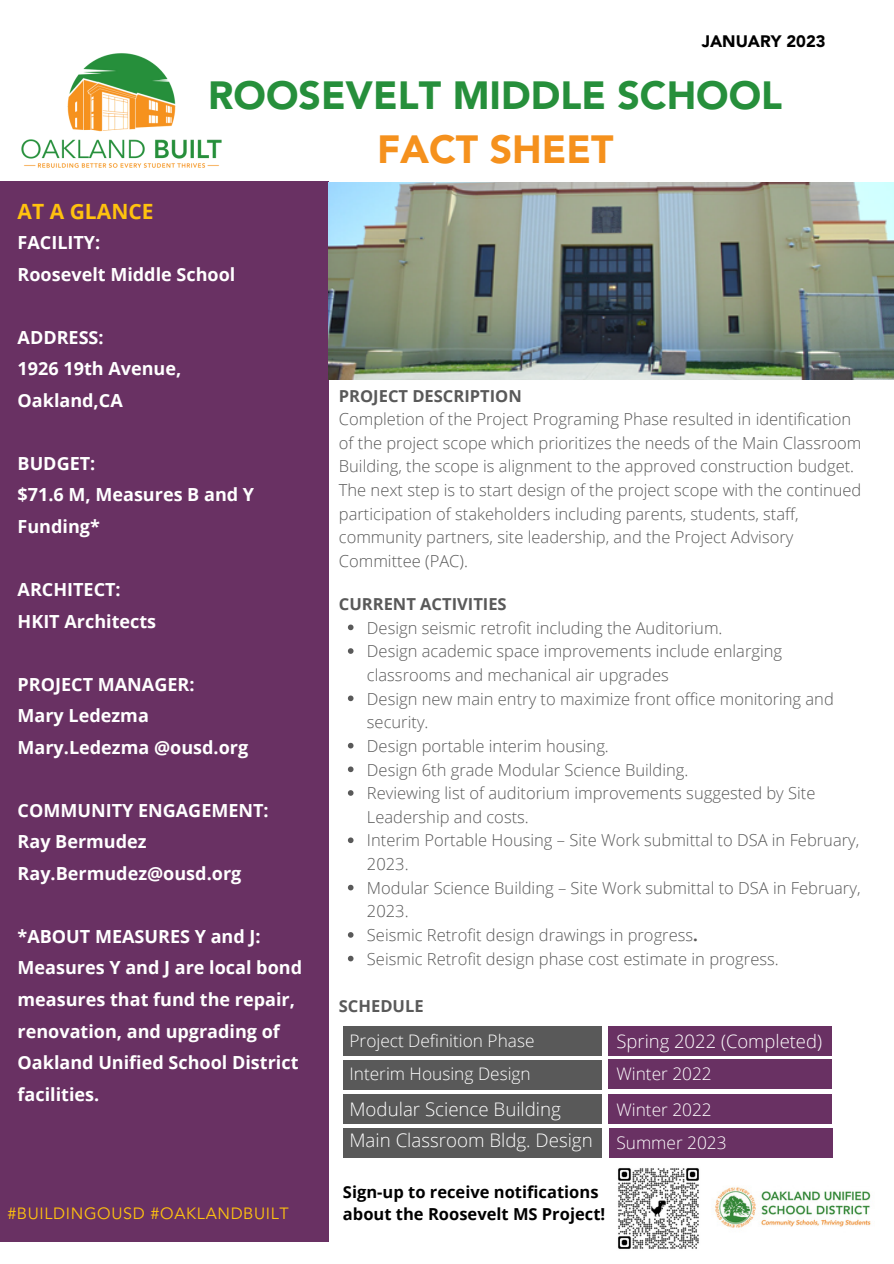
<style>
.page{position:relative;width:894px;height:1264px;background:#fff}
.page>*{position:absolute;margin:0;border:0;box-sizing:border-box;transform-origin:0 0}
.t1{font:900 39px "Avenir LT Std";color:#268f3b}
.t2{font:900 39px "Avenir LT Std";color:#f5911d}
.t3{font:700 21px "Open Sans";color:#ffc20e}
.t4{font:300 18.75px "Open Sans";color:#fff}
.t5{font:300 18.45px "Open Sans";color:#fff}
.t6{font:700 18px/31.5px "Open Sans";color:#fff}
.t7{font:300 17.25px "Open Sans";color:#fff}
.t8{font:300 16.5px/23.7px "Open Sans";color:#595959}
.t9{font:700 16.5px/22.5px "Open Sans";color:#000}
.t10{font:700 16.5px "Open Sans";color:#595959}
.t11{font:900 16.5px "Avenir LT Std";color:#000}
.t12{font:16.2px "Avenir LT Std";letter-spacing:.04em;color:#ffc20e}
.s1{font-weight:700}
</style>
<div class="page">
<div style="left:0;top:181px;width:328px;height:1060px;background:#693163"></div>
<img style="left:715px;top:1187px;width:156px;height:41px">
<img style="left:21px;top:53px;width:201px;height:115px">
<img style="left:328px;top:182px;width:564px;height:198px">
<div style="left:343px;top:1026px;width:258px;height:29px;background:#595959"></div>
<div style="left:343px;top:1060px;width:258px;height:29px;background:#595959"></div>
<div style="left:608px;top:1026px;width:223px;height:29px;background:#693163"></div>
<div style="left:608px;top:1059px;width:223px;height:29px;background:#693163"></div>
<div style="left:343px;top:1094px;width:258px;height:29px;background:#595959"></div>
<div style="left:608px;top:1094px;width:223px;height:29px;background:#693163"></div>
<div style="left:609px;top:1127px;width:224px;height:30px;background:#693163"></div>
<div style="left:343px;top:1127px;width:258px;height:30px;background:#595959"></div>
<img style="left:618px;top:1168px;width:81px;height:81px">
<svg style="left:348px;top:624px;width:5px;height:6px"></svg>
<svg style="left:348px;top:648px;width:5px;height:6px"></svg>
<svg style="left:348px;top:695px;width:5px;height:6px"></svg>
<svg style="left:348px;top:742px;width:5px;height:6px"></svg>
<svg style="left:348px;top:766px;width:5px;height:6px"></svg>
<svg style="left:348px;top:790px;width:5px;height:5px"></svg>
<svg style="left:348px;top:837px;width:5px;height:6px"></svg>
<svg style="left:348px;top:884px;width:5px;height:6px"></svg>
<svg style="left:348px;top:932px;width:5px;height:5px"></svg>
<svg style="left:348px;top:955px;width:5px;height:6px"></svg>
<p class="t11" style="left:701px;top:34px;width:125px">JANUARY 2023</p>
<h1 class="t1" style="left:208px;top:80px;width:575px">ROOSEVELT MIDDLE SCHOOL</h1>
<h1 class="t2" style="left:377px;top:134px;width:238px">FACT SHEET</h1>
<p class="t3" style="left:18px;top:196px;width:137px">AT A GLANCE</p>
<p class="t6" style="left:18px;top:226px;width:219px">FACILITY:<br>Roosevelt Middle School</p>
<p class="t6" style="left:18px;top:321px;width:165px">ADDRESS:<br>1926 19th Avenue,<br>Oakland,CA</p>
<p class="t6" style="left:18px;top:447px;width:238px">BUDGET:<br>$71.6 M, Measures B and Y<br>Funding*</p>
<p class="t6" style="left:18px;top:573px;width:140px">ARCHITECT:<br>HKIT Architects</p>
<p class="t6" style="left:18px;top:668px;width:232px">PROJECT MANAGER:<br>Mary Ledezma<br>Mary.Ledezma @ousd.org</p>
<p class="t6" style="left:18px;top:794px;width:253px">COMMUNITY ENGAGEMENT:<br>Ray Bermudez<br>Ray.Bermudez@ousd.org</p>
<p class="t6" style="left:18px;top:920px;width:286px">*ABOUT MEASURES Y and J:<br>Measures Y and J are local bond measures that fund the repair, renovation, and upgrading of<br>Oakland Unified School District facilities.</p>
<p class="t12" style="left:7px;top:1206px;width:283px">#BUILDINGOUSD #OAKLANDBUILT</p>
<p class="t10" style="left:339px;top:384px;width:184px">PROJECT DESCRIPTION</p>
<p class="t8" style="left:339px;top:407px;width:524px">Completion of the Project Programing Phase resulted in identification of the project scope which prioritizes the needs of the Main Classroom Building, the scope is alignment to the approved construction budget.<br>The next step is to start design of the project scope with the continued participation of stakeholders including parents, students, staff, community partners, site leadership, and the Project Advisory Committee (PAC).</p>
<p class="t10" style="left:339px;top:592px;width:169px">CURRENT ACTIVITIES</p>
<p class="t8" style="left:367px;top:615px;width:495px">Design seismic retrofit including the Auditorium.<br>Design academic space improvements include enlarging classrooms and mechanical air upgrades<br>Design new main entry to maximize front office monitoring and security.<br>Design portable interim housing.<br>Design 6th grade Modular Science Building.<br>Reviewing list of auditorium improvements suggested by Site Leadership and costs.<br>Interim Portable Housing – Site Work submittal to DSA in February, 2023.<br>Modular Science Building – Site Work submittal to DSA in February, 2023.<br>Seismic Retrofit design drawings in progress<span class="s1">.<br></span>Seismic Retrofit design phase cost estimate in progress.</p>
<p class="t10" style="left:339px;top:994px;width:86px">SCHEDULE</p>
<p class="t7" style="left:349px;top:1028px;width:186px">Project Definition Phase</p>
<p class="t5" style="left:616px;top:1027px;width:207px">Spring 2022 (Completed)</p>
<p class="t7" style="left:349px;top:1061px;width:183px">Interim Housing Design</p>
<p class="t7" style="left:616px;top:1097px;width:97px">Winter 2022</p>
<p class="t7" style="left:616px;top:1061px;width:97px">Winter 2022</p>
<p class="t4" style="left:349px;top:1095px;width:213px">Modular Science Building</p>
<p class="t4" style="left:349px;top:1126px;width:245px">Main Classroom Bldg. Design</p>
<p class="t7" style="left:616px;top:1130px;width:112px">Summer 2023</p>
<p class="t9" style="left:343px;top:1180px;width:264px">Sign-up to receive notifications about the Roosevelt MS Project!</p>
</div>
